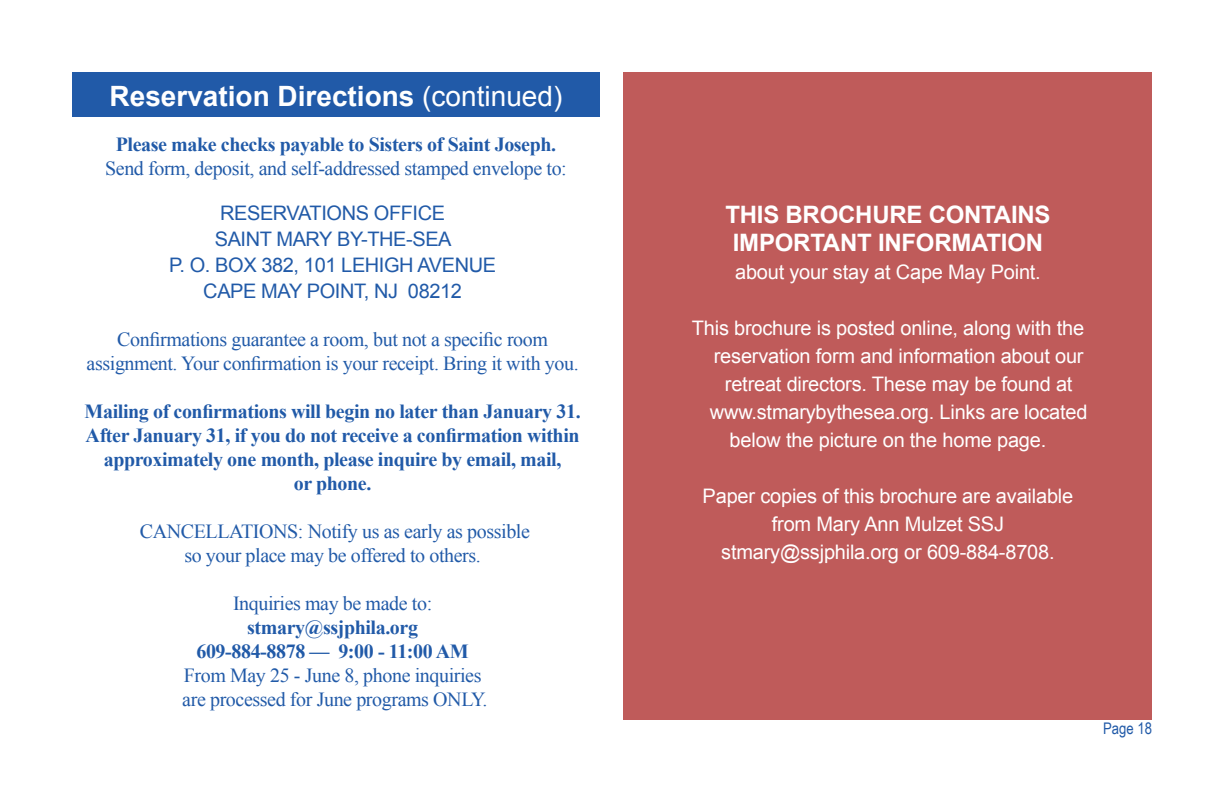
<style>
.page{position:relative;width:1224px;height:792px;background:#fff}
.page>*{position:absolute;margin:0;border:0;box-sizing:border-box;transform-origin:0 0}
.t1{font:700 28px "Arial";color:#fff}
.t2{font:700 24px/28px "Arial";letter-spacing:-.01em;color:#fff;text-align:center}
.t3{font:20px/24px "Times New Roman";letter-spacing:-.02em;color:#215aa8;text-align:center}
.t4{font:20px/28px "Arial";letter-spacing:-.01em;color:#fff;text-align:center}
.t5{font:700 20px/24px "Times New Roman";letter-spacing:-.02em;color:#215aa8;text-align:center}
.t6{font:20px/26px "Arial";letter-spacing:-.02em;color:#215aa8;text-align:center}
.t7{font:16px "Arial Narrow";color:#215aa8}
.s1{font-weight:400}
</style>
<div class="page">
<div style="left:623px;top:72px;width:529px;height:648px;background:#bf5b5a"></div>
<div style="left:72px;top:72px;width:528px;height:45px;background:#215aa8"></div>
<h1 class="t1" style="left:110px;top:77px;width:454px">Reservation Directions <span class="s1">(continued)</span></h1>
<p class="t5" style="left:116px;top:132px;width:442px">Please make checks payable to Sisters of Saint Joseph.</p>
<p class="t3" style="left:105px;top:156px;width:463px">Send form, deposit, and self-addressed stamped envelope to:</p>
<p class="t6" style="left:169px;top:200px;width:329px">RESERVATIONS OFFICE<br>SAINT MARY BY-THE-SEA<br>P. O. BOX 382, 101 LEHIGH AVENUE<br>CAPE MAY POINT, NJ 08212</p>
<p class="t3" style="left:87px;top:327px;width:494px">Confirmations guarantee a room, but not a specific room assignment. Your confirmation is your receipt. Bring it with you.</p>
<p class="t5" style="left:85px;top:399px;width:498px">Mailing of confirmations will begin no later than January 31.<br>After January 31, if you do not receive a confirmation within approximately one month, please inquire by email, mail,<br>or phone.</p>
<p class="t3" style="left:140px;top:519px;width:392px">CANCELLATIONS: Notify us as early as possible so your place may be offered to others.</p>
<p class="t3" style="left:233px;top:591px;width:201px">Inquiries may be made to:</p>
<p class="t5" style="left:196px;top:615px;width:274px">stmary@ssjphila.org<br>609-884-8878 — 9:00 - 11:00 AM</p>
<p class="t3" style="left:182px;top:663px;width:307px;text-align:left">From May 25 - June 8, phone inquiries are processed for June programs ONLY.</p>
<p class="t2" style="left:725px;top:202px;width:327px">THIS BROCHURE CONTAINS<br>IMPORTANT INFORMATION</p>
<p class="t4" style="left:735px;top:259px;width:307px">about your stay at Cape May Point.</p>
<p class="t4" style="left:692px;top:315px;width:394px">This brochure is posted online, along with the</p>
<p class="t4" style="left:714px;top:343px;width:371px">reservation form and information about our</p>
<p class="t4" style="left:725px;top:371px;width:349px">retreat directors. These may be found at</p>
<p class="t4" style="left:710px;top:399px;width:379px">www.stmarybythesea.org. Links are located</p>
<p class="t4" style="left:730px;top:427px;width:318px">below the picture on the home page.</p>
<p class="t4" style="left:703px;top:483px;width:372px">Paper copies of this brochure are available from Mary Ann Mulzet SSJ stmary@ssjphila.org or 609-884-8708.</p>
<p class="t7" style="left:1103px;top:716px;width:50px">Page 18</p>
</div>
